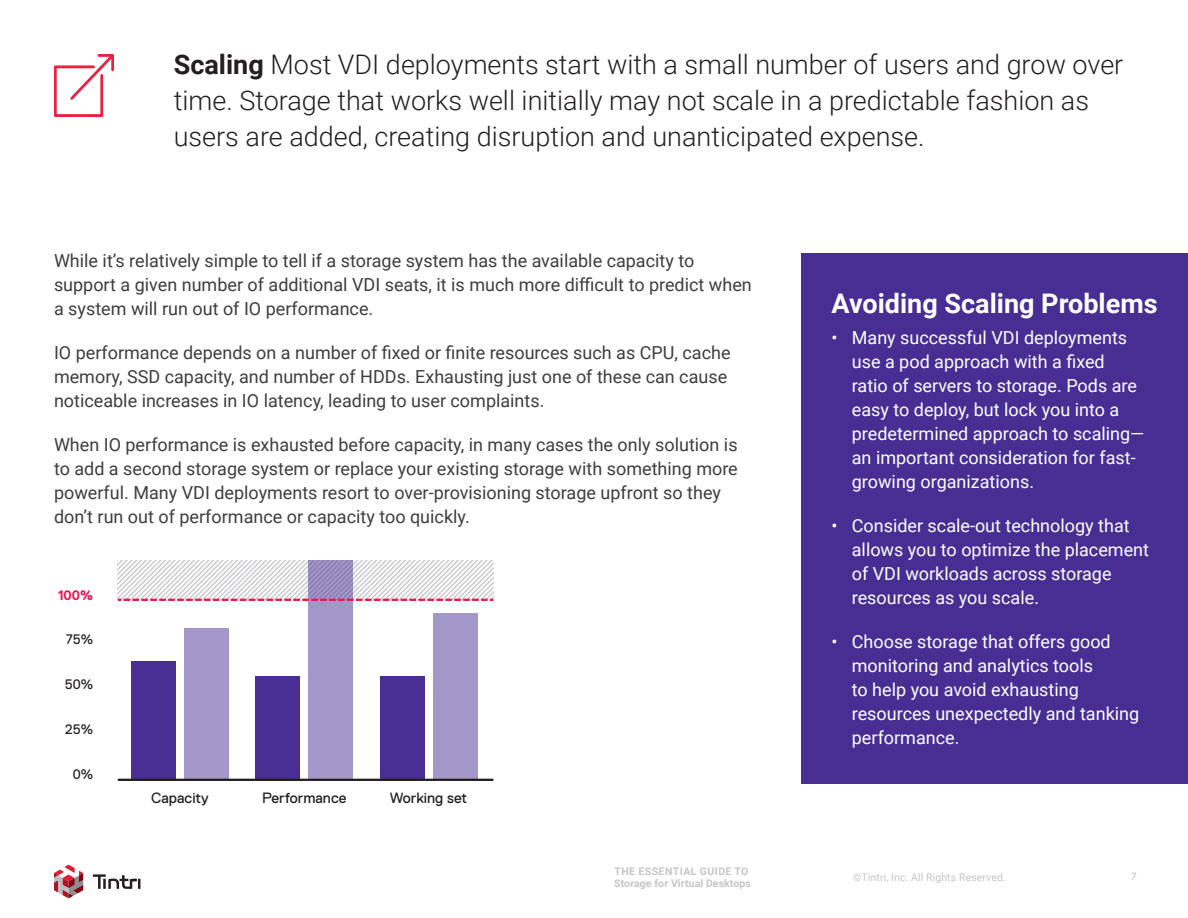
<style>
.page{position:relative;width:1188px;height:918px;background:#fff}
.page>*{position:absolute;margin:0;border:0;box-sizing:border-box;transform-origin:0 0}
.Subhead{font:300 27px/36px "Roboto";color:#231f20}
.Bold_Paragraph{font:700 27px "Roboto";color:#fff}
.t1{font:18px/24px "Roboto";color:#3e3e3f}
.t2{font:18px/24px "Roboto";color:#fff}
.t3{font:14.85px "Replica Pro";color:#231f20}
.t4{font:13.8px "Replica Pro";color:#231f20}
.t5{font:700 13.8px "Replica Pro";color:#ed154e}
.t6{font:700 10.5px/12px "Roboto";letter-spacing:.01em;color:#c4c5c7}
.t7{font:10.5px "Roboto";letter-spacing:.01em;color:#c4c5c7}
.t8{font:10.5px "Replica Std";color:#c4c5c7}
.s1{font-weight:700}
</style>
<div class="page">
<svg style="left:93px;top:874px;width:47px;height:15px"></svg>
<svg style="left:54px;top:865px;width:29px;height:33px"></svg>
<div style="left:801px;top:253px;width:387px;height:531px;background:#482e92"></div>
<div style="left:131px;top:662px;width:45px;height:118px;background:#482e92"></div>
<div style="left:184px;top:629px;width:45px;height:151px;background:#a396c8"></div>
<div style="left:255px;top:677px;width:45px;height:103px;background:#482e92"></div>
<div style="left:308px;top:560px;width:45px;height:220px;background:#a396c8"></div>
<div style="left:380px;top:676px;width:44px;height:104px;background:#482e92"></div>
<div style="left:433px;top:614px;width:44px;height:166px;background:#a396c8"></div>
<hr style="left:118px;top:779px;width:375px;height:2px;background:#231f20">
<svg style="left:118px;top:560px;width:376px;height:41px"></svg>
<svg style="left:54px;top:54px;width:60px;height:63px"></svg>
<p class="Subhead" style="left:174px;top:46px;width:951px"><span class="s1">Scaling</span> Most VDI deployments start with a small number of users and grow over time. Storage that works well initially may not scale in a predictable fashion as users are added, creating disruption and unanticipated expense.</p>
<p class="t1" style="left:54px;top:248px;width:699px">While it’s relatively simple to tell if a storage system has the available capacity to support a given number of additional VDI seats, it is much more difficult to predict when a system will run out of IO performance.</p>
<p class="t1" style="left:54px;top:340px;width:678px">IO performance depends on a number of fixed or finite resources such as CPU, cache memory, SSD capacity, and number of HDDs. Exhausting just one of these can cause noticeable increases in IO latency, leading to user complaints.</p>
<p class="t1" style="left:54px;top:432px;width:685px">When IO performance is exhausted before capacity, in many cases the only solution is to add a second storage system or replace your existing storage with something more powerful. Many VDI deployments resort to over-provisioning storage upfront so they don’t run out of performance or capacity too quickly.</p>
<p class="t5" style="left:58px;top:587px;width:37px">100%</p>
<p class="t4" style="left:66px;top:632px;width:29px">75%</p>
<p class="t4" style="left:65px;top:677px;width:30px">50%</p>
<p class="t4" style="left:65px;top:721px;width:29px">25%</p>
<p class="t4" style="left:73px;top:766px;width:22px">0%</p>
<p class="t3" style="left:151px;top:790px;width:59px">Capacity</p>
<p class="t3" style="left:262px;top:790px;width:86px">Performance</p>
<p class="t3" style="left:390px;top:790px;width:79px">Working set</p>
<p class="t6" style="left:614px;top:864px;width:138px">THE ESSENTIAL GUIDE TO<br>Storage for Virtual Desktops</p>
<p class="Bold_Paragraph" style="left:832px;top:285px;width:328px">Avoiding Scaling Problems</p>
<p class="t2" style="left:852px;top:325px;width:294px;text-indent:-20px">• Many successful VDI deployments use a pod approach with a fixed ratio of servers to storage. Pods are easy to deploy, but lock you into a predetermined approach to scaling— an important consideration for fast&shy;growing organizations.</p>
<p class="t2" style="left:852px;top:513px;width:299px;text-indent:-20px">• Consider scale-out technology that allows you to optimize the placement of VDI workloads across storage resources as you scale.</p>
<p class="t2" style="left:852px;top:629px;width:289px;text-indent:-20px">• Choose storage that offers good monitoring and analytics tools<br>to help you avoid exhausting resources unexpectedly and tanking performance.</p>
<p class="t7" style="left:853px;top:869px;width:154px">©Tintri, Inc. All Rights Reserved.</p>
<p class="t8" style="left:1131px;top:870px;width:7px">7</p>
</div>
